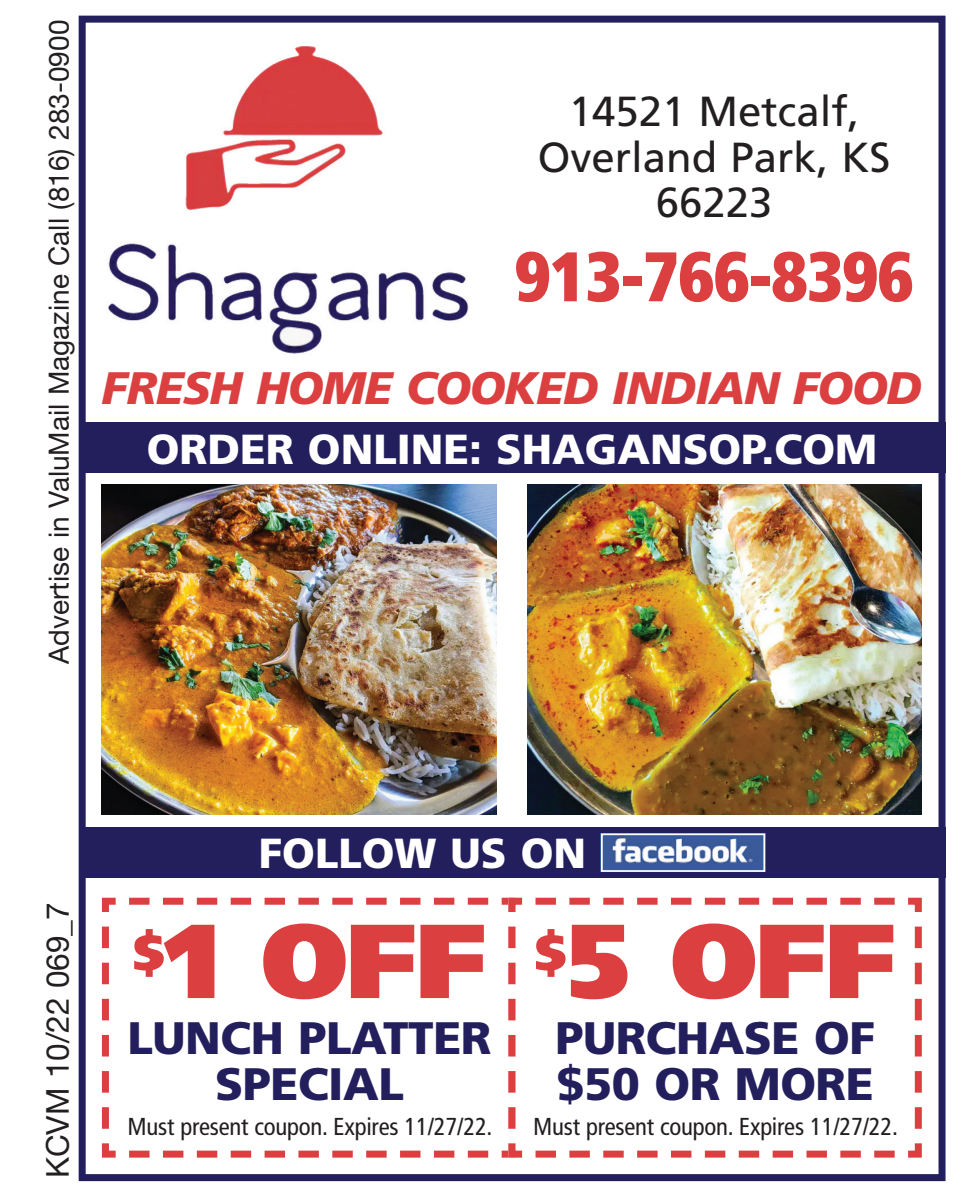
<style>
.page{position:relative;width:962px;height:1197px;background:#fff}
.page>*{position:absolute;margin:0;border:0;box-sizing:border-box;transform-origin:0 0}
.t1{font:900 105px "Frutiger";letter-spacing:-.01em;color:#db3f3f}
.t2{font:900 condensed 70px "Frutiger";letter-spacing:-.015em;color:#db3f3f}
.t3{font:900 45.5px/45.5px "Frutiger";letter-spacing:-.01em;color:#231e5c;text-align:center}
.t4{font:italic 900 45.5px "Frutiger";letter-spacing:-.02em;color:#db3f3f}
.t5{font:900 42px "Frutiger";color:#fff}
.t6{font:42px/45.5px "Frutiger";color:#231f20;text-align:center}
.t7{font:31.5px "Helvetica Neue LT Std";color:#231f20}
.t8{font:28px "Helvetica Neue LT Std";color:#231f20}
.t9{font:condensed 24.5px "Frutiger";letter-spacing:-.01em;color:#231f20}
</style>
<div class="page">
<div style="left:79px;top:827px;width:866px;height:51px;background:#231e5c"></div>
<div style="left:79px;top:423px;width:866px;height:50px;background:#231e5c"></div>
<div style="left:79px;top:16px;width:866px;height:1165px;border:7px solid #231e5c"></div>
<img style="left:102px;top:484px;width:394px;height:331px">
<img style="left:527px;top:484px;width:394px;height:331px">
<img style="left:108px;top:46px;width:361px;height:308px">
<svg style="left:102px;top:897px;width:403px;height:261px"></svg>
<svg style="left:505px;top:897px;width:417px;height:261px"></svg>
<img style="left:604px;top:836px;width:158px;height:33px">
<div style="left:601px;top:833px;width:164px;height:39px;border:2px solid #fff"></div>
<p class="t8" style="left:42px;top:664px;width:646px;rotate:-90deg">Advertise in ValuMail Magazine Call (816) 283-0900</p>
<h3 class="t6" style="left:537px;top:89px;width:354px">14521 Metcalf,<br>Overland Park, KS<br>66223</h3>
<h2 class="t2" style="left:514px;top:234px;width:401px">913-766-8396</h2>
<h3 class="t4" style="left:102px;top:361px;width:821px">FRESH HOME COOKED INDIAN FOOD</h3>
<h3 class="t5" style="left:147px;top:423px;width:732px">ORDER ONLINE: SHAGANSOP.COM</h3>
<p class="t7" style="left:39px;top:1178px;width:278px;rotate:-90deg">KCVM 10/22 069_7</p>
<h3 class="t5" style="left:259px;top:828px;width:329px">FOLLOW US ON</h3>
<h1 class="t1" style="left:132px;top:897px;width:356px"><sup>$</sup>1 OFF</h1>
<h3 class="t3" style="left:127px;top:1015px;width:365px">LUNCH PLATTER<br>SPECIAL</h3>
<p class="t9" style="left:127px;top:1112px;width:366px">Must present coupon. Expires 11/27/22.</p>
<h1 class="t1" style="left:534px;top:897px;width:363px"><sup>$</sup>5 OFF</h1>
<h3 class="t3" style="left:555px;top:1015px;width:321px;text-align:left">PURCHASE OF $50 OR MORE</h3>
<p class="t9" style="left:533px;top:1112px;width:366px">Must present coupon. Expires 11/27/22.</p>
</div>
